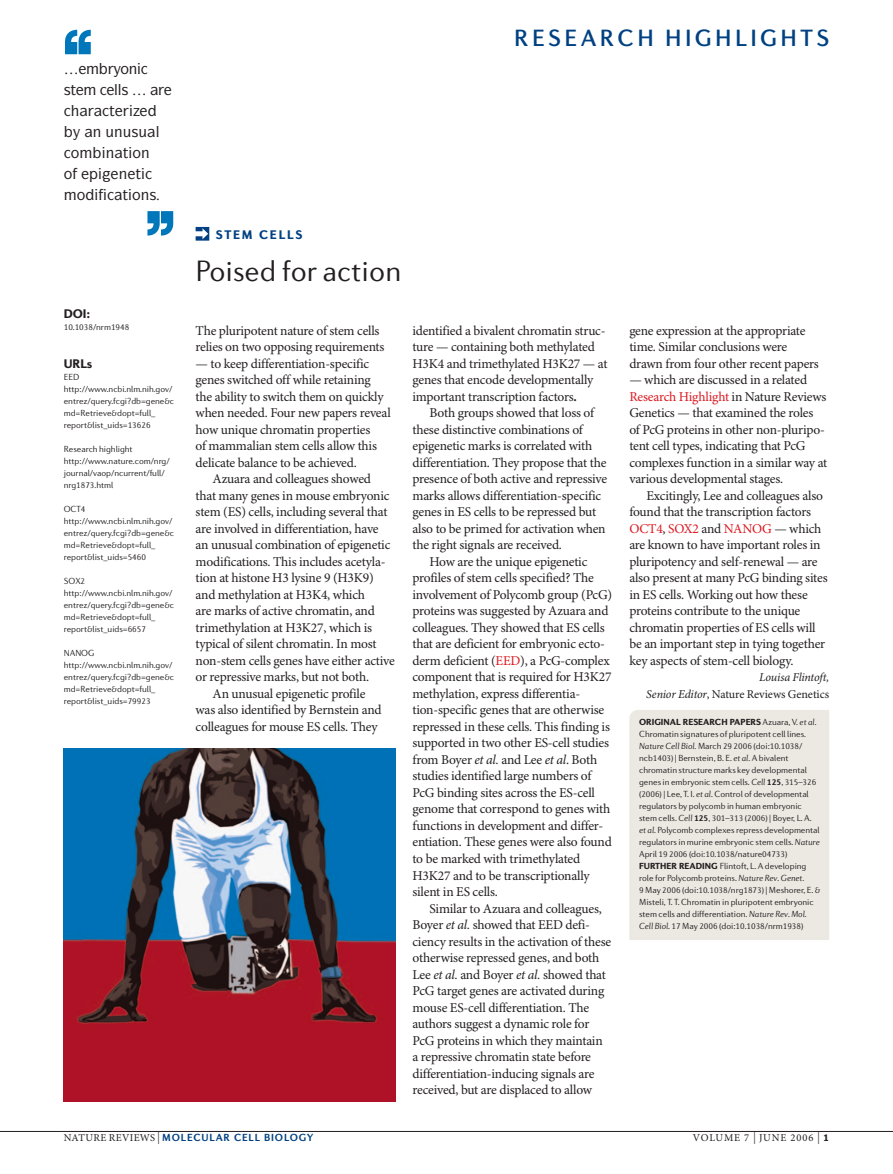
<style>
.page{position:relative;width:893px;height:1174px;background:#fff}
.page>*{position:absolute;margin:0;border:0;box-sizing:border-box;transform-origin:0 0}
.t1{font:300 30px "Diverda Sans LT Std";color:#231f20}
.t2{font:500 24px "Diverda Sans LT Std";letter-spacing:.14em;color:#014182}
.t3{font:500 15px/21px "ITC Symbol Std";color:#231f20}
.t4{font:13.5px/16.5px "Minion Pro";letter-spacing:-.015em;color:#231f20}
.t5{font:900 12.75px "Diverda Sans LT Std";letter-spacing:.14em;color:#014182}
.t6{font:900 12.75px "Diverda Sans LT Std";letter-spacing:-.005em;color:#231f20}
.t7{font:italic 12px/16.5px "Minion Pro";letter-spacing:-.015em;color:#231f20;text-align:right}
.t8{font:700 10.5px "Diverda Sans LT Std";letter-spacing:.075em;color:#014182}
.t9{font:10.5px "Minion Pro";letter-spacing:.085em;color:#231f20}
.t10{font:300 9px/12px "Diverda Sans LT Std";letter-spacing:-.005em;color:#231f20}
.s1{font-weight:700}
.s2{color:#dc1820}
.s3{font-style:italic}
.s4{font-style:normal}
.s5{font-weight:900}
.s6{font-family:"Minion Pro";font-weight:400;color:#231f20}
.s7{font-family:"Minion Pro";font-weight:400;font-size:12px;color:#231f20}
.s8{font-size:12px}
.s9{font-family:"Diverda Sans LT Std";font-weight:900}
</style>
<div class="page">
<svg style="left:147px;top:211px;width:26px;height:25px"></svg>
<svg style="left:65px;top:30px;width:26px;height:24px"></svg>
<img style="left:64px;top:748px;width:331px;height:353px">
<hr style="left:0;top:1131px;width:893px;height:1px;background:#231f20">
<div style="left:629px;top:710px;width:200px;height:230px;background:#ece8e2"></div>
<svg style="left:196px;top:227px;width:13px;height:14px"></svg>
<p class="t3" style="left:109px;top:80px;width:21px;text-indent:5px">●●▲ ▼</p>
<p class="t3" style="left:93px;top:122px;width:68px">■ ◆■◆▲◆ ●</p>
<p class="t3" style="left:64px;top:143px;width:88px;text-indent:7px">□ ■▼□■ □</p>
<p class="t3" style="left:122px;top:185px;width:35px">▼ □■▲</p>
<p class="t6" style="left:64px;top:309px;width:28px">DOI:</p>
<p class="t10" style="left:64px;top:322px;width:67px">10.1038/nrm1948</p>
<p class="t6" style="left:64px;top:359px;width:30px">URLs</p>
<p class="t10" style="left:64px;top:371px;width:112px">EED http://www.ncbi.nlm.nih.gov/ entrez/query.fcgi?db=gene&amp;c md=Retrieve&amp;dopt=full_ report&amp;list_uids=13626</p>
<p class="t10" style="left:64px;top:443px;width:107px">Research highlight http://www.nature.com/nrg/ journal/vaop/ncurrent/full/ nrg1873.html</p>
<p class="t10" style="left:64px;top:503px;width:112px">OCT4 http://www.ncbi.nlm.nih.gov/ entrez/query.fcgi?db=gene&amp;c md=Retrieve&amp;dopt=full_ report&amp;list_uids=5460</p>
<p class="t10" style="left:64px;top:575px;width:112px">SOX2 http://www.ncbi.nlm.nih.gov/ entrez/query.fcgi?db=gene&amp;c md=Retrieve&amp;dopt=full_ report&amp;list_uids=6657</p>
<p class="t10" style="left:64px;top:647px;width:112px">NANOG http://www.ncbi.nlm.nih.gov/ entrez/query.fcgi?db=gene&amp;c md=Retrieve&amp;dopt=full_ report&amp;list_uids=79923</p>
<h2 class="t2" style="left:514px;top:29px;width:316px">RESEARCH HIGHLIGHTS</h2>
<p class="t5" style="left:216px;top:230px;width:88px">STEM CELLS</p>
<h1 class="t1" style="left:196px;top:259px;width:207px">Poised for action</h1>
<p class="t4" style="left:196px;top:323px;width:190px">The pluripotent nature of stem cells relies on two opposing requirements</p>
<p class="t4" style="left:196px;top:356px;width:197px">— to keep differentiation-specific genes switched off while retaining the ability to switch them on quickly when needed. Four new papers reveal how unique chromatin properties<br>of mammalian stem cells allow this delicate balance to be achieved.</p>
<p class="t4" style="left:213px;top:472px;width:160px">Azuara and colleagues showed</p>
<p class="t4" style="left:196px;top:488px;width:195px">that many genes in mouse embryonic</p>
<p class="t4" style="left:196px;top:505px;width:193px">stem (ES) cells, including several that</p>
<p class="t4" style="left:196px;top:521px;width:185px">are involved in differentiation, have</p>
<p class="t4" style="left:196px;top:538px;width:196px">an unusual combination of epigenetic</p>
<p class="t4" style="left:196px;top:554px;width:191px">modifications. This includes acetyla-</p>
<p class="t4" style="left:196px;top:571px;width:180px">tion at histone H3 lysine 9 (H3K9)</p>
<p class="t4" style="left:196px;top:587px;width:171px">and methylation at H3K4, which</p>
<p class="t4" style="left:196px;top:604px;width:181px">are marks of active chromatin, and</p>
<p class="t4" style="left:196px;top:620px;width:178px">trimethylation at H3K27, which is</p>
<p class="t4" style="left:196px;top:637px;width:183px">typical of silent chromatin. In most</p>
<p class="t4" style="left:196px;top:653px;width:201px">non-stem cells genes have either active</p>
<p class="t4" style="left:196px;top:670px;width:175px">or repressive marks, but not both.</p>
<p class="t4" style="left:213px;top:686px;width:154px">An unusual epigenetic profile</p>
<p class="t4" style="left:196px;top:703px;width:188px">was also identified by Bernstein and</p>
<p class="t4" style="left:196px;top:719px;width:184px">colleagues for mouse ES cells. They</p>
<p class="t4" style="left:412px;top:323px;width:197px">identified a bivalent chromatin struc&shy;ture — containing both methylated H3K4 and trimethylated H3K27 — at genes that encode developmentally important transcription factors<span class="s1">.</span></p>
<p class="t4" style="left:412px;top:406px;width:196px;text-indent:17px">Both groups showed that loss of these distinctive combinations of epigenetic marks is correlated with differentiation. They propose that the presence of both active and repressive marks allows differentiation-specific genes in ES cells to be repressed but also to be primed for activation when the right signals are received.</p>
<p class="t4" style="left:412px;top:554px;width:201px;text-indent:17px">How are the unique epigenetic profiles of stem cells specified? The involvement of Polycomb group (PcG) proteins was suggested by Azuara and colleagues. They showed that ES cells that are deficient for embryonic ecto&shy;derm deficient (<span class="s2">EED</span>), a PcG-complex component that is required for H3K27 methylation, express differentia&shy;tion-specific genes that are otherwise repressed in these cells. This finding is supported in two other ES-cell studies from Boyer <span class="s3">et al.</span> and Lee <span class="s3">et al</span>. Both studies identified large numbers of PcG binding sites across the ES-cell genome that correspond to genes with functions in development and differ&shy;entiation. These genes were also found to be marked with trimethylated H3K27 and to be transcriptionally silent in ES cells.</p>
<p class="t4" style="left:412px;top:901px;width:200px;text-indent:17px">Similar to Azuara and colleagues, Boyer <span class="s3">et al.</span> showed that EED defi&shy;ciency results in the activation of these otherwise repressed genes, and both Lee <span class="s3">et al.</span> and Boyer <span class="s3">et al.</span> showed that PcG target genes are activated during mouse ES-cell differentiation. The authors suggest a dynamic role for PcG proteins in which they maintain a repressive chromatin state before differentiation-inducing signals are received, but are displaced to allow</p>
<p class="t4" style="left:629px;top:323px;width:191px">gene expression at the appropriate time. Similar conclusions were drawn from four other recent papers</p>
<p class="t4" style="left:629px;top:373px;width:199px">— which are discussed in a related <span class="s2">Research Highlight</span> in Nature Reviews Genetics — that examined the roles of PcG proteins in other non-pluripo&shy;tent cell types, indicating that PcG complexes function in a similar way at various developmental stages.</p>
<p class="t4" style="left:629px;top:488px;width:200px;text-indent:17px">Excitingly, Lee and colleagues also found that the transcription factors <span class="s2">OCT4</span>, <span class="s2">SOX2</span> and <span class="s2">NANOG</span> — which are known to have important roles in pluripotency and self-renewal — are also present at many PcG binding sites in ES cells. Working out how these proteins contribute to the unique chromatin properties of ES cells will be an important step in tying together key aspects of stem-cell biology.</p>
<p class="t7" style="left:646px;top:670px;width:184px">Louisa Flintoft,<br>Senior Editor<span class="s4">, Nature Reviews Genetics</span></p>
<p class="t10" style="left:639px;top:716px;width:183px"><span class="s5">ORIGINAL RESEARCH PAPERS</span> Azuara, V. <span class="s3">et al.<br></span>Chromatin signatures of pluripotent cell lines.<br><span class="s3">Nature Cell Biol.</span> March 29 2006 (doi:10.1038/ ncb1403) | Bernstein, B. E. <span class="s3">et al.</span> A bivalent chromatin structure marks key developmental genes in embryonic stem cells. <span class="s3">Cell</span> <span class="s1">125</span>, 315–326 (2006) | Lee, T. I. <span class="s3">et al.</span> Control of developmental regulators by polycomb in human embryonic stem cells. <span class="s3">Cell</span> <span class="s1">125</span>, 301–313 (2006) | Boyer, L. A. <span class="s3">et al.</span> Polycomb complexes repress developmental regulators in murine embryonic stem cells. <span class="s3">Nature </span>April 19 2006 (doi:10.1038/nature04733)<br><span class="s5">FURTHER READING</span> Flintoft, L. A developing role for Polycomb proteins. <span class="s3">Nature Rev. Genet.<br></span>9 May 2006 (doi:10.1038/nrg1873) | Meshorer, E. &amp; Misteli, T. T. Chromatin in pluripotent embryonic stem cells and differentiation. <span class="s3">Nature Rev. Mol.<br>Cell Biol.</span> 17 May 2006 (doi:10.1038/nrm1938)</p>
<p class="t8" style="left:64px;top:1133px;width:251px"><span class="s6">NATURE REVIEWS</span> <span class="s7">|</span> MOLECULAR CELL BIOLOGY</p>
<p class="t9" style="left:693px;top:1133px;width:137px">VOLUME 7 <span class="s8">|</span> JUNE 2006 <span class="s8">|</span> <span class="s9">1</span></p>
</div>
